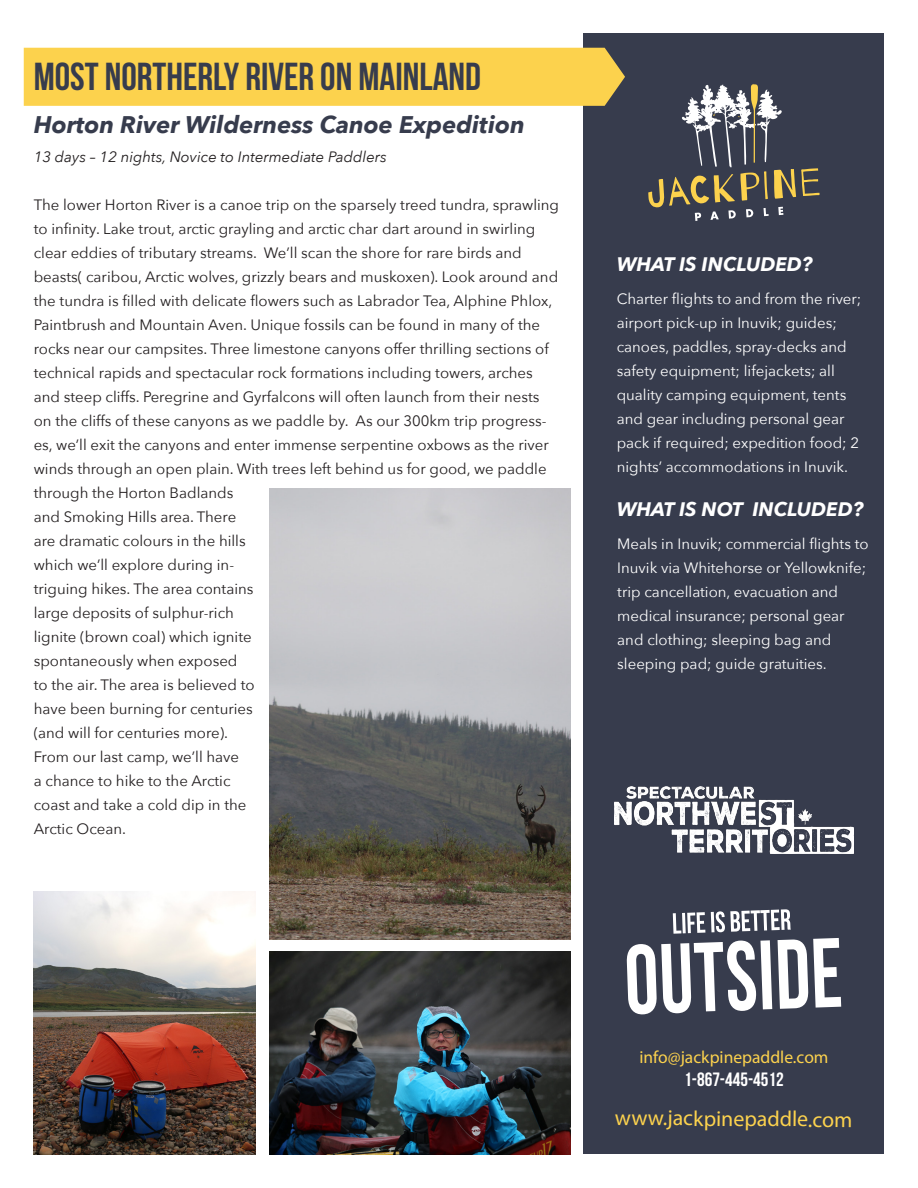
<style>
.page{position:relative;width:918px;height:1188px;background:#fff}
.page>*{position:absolute;margin:0;border:0;box-sizing:border-box;transform-origin:0 0}
.t1{font:700 39px "Bebas Neue";color:#373c4d}
.t2{font:italic 700 24px "Avenir Next";color:#373c4d}
.t3{font:21.9px "Myriad Pro";color:#fcd24d}
.t4{font:italic 700 19.5px "Avenir Next";color:#fff}
.t5{font:700 19.2px "Bebas Neue";color:#fff}
.t6{font:17.55px "Myriad Pro";color:#fcd24d}
.t7{font:15px/24px "Avenir Next";color:#231f20}
.t8{font:15px/24px "Avenir Next";color:#fff}
.t9{font:italic 15px "Avenir Next";color:#231f20}
</style>
<div class="page">
<div style="left:584px;top:34px;width:300px;height:1120px;background:#373c4d"></div>
<img style="left:269px;top:952px;width:301px;height:202px">
<div style="left:24px;top:48px;width:601px;height:58px;background:#fcd24d"></div>
<svg style="left:626px;top:909px;width:215px;height:106px"></svg>
<img style="left:269px;top:489px;width:301px;height:450px">
<img style="left:34px;top:891px;width:222px;height:263px">
<svg style="left:648px;top:84px;width:172px;height:137px"></svg>
<img style="left:615px;top:786px;width:238px;height:67px">
<p class="t1" style="left:34px;top:55px;width:449px">MOST NORTHERLY RIVER ON MAINLAND</p>
<p class="t2" style="left:34px;top:110px;width:493px">Horton River Wilderness Canoe Expedition</p>
<p class="t9" style="left:34px;top:148px;width:354px">13 days – 12 nights, Novice to Intermediate Paddlers</p>
<p class="t7" style="left:34px;top:193px;width:527px">The lower Horton River is a canoe trip on the sparsely treed tundra, sprawling to infinity. Lake trout, arctic grayling and arctic char dart around in swirling clear eddies of tributary streams. We’ll scan the shore for rare birds and beasts( caribou, Arctic wolves, grizzly bears and muskoxen). Look around and the tundra is filled with delicate flowers such as Labrador Tea, Alphine Phlox, Paintbrush and Mountain Aven. Unique fossils can be found in many of the rocks near our campsites. Three limestone canyons offer thrilling sections of technical rapids and spectacular rock formations including towers, arches and steep cliffs. Peregrine and Gyrfalcons will often launch from their nests on the cliffs of these canyons as we paddle by. As our 300km trip progress&shy;es, we’ll exit the canyons and enter immense serpentine oxbows as the river winds through an open plain. With trees left behind us for good, we paddle through the Horton Badlands<br>and Smoking Hills area. There<br>are dramatic colours in the hills<br>which we’ll explore during in-<br>triguing hikes. The area contains<br>large deposits of sulphur-rich<br>lignite (brown coal) which ignite<br>spontaneously when exposed<br>to the air. The area is believed to<br>have been burning for centuries<br>(and will for centuries more).<br>From our last camp, we’ll have<br>a chance to hike to the Arctic<br>coast and take a cold dip in the<br>Arctic Ocean.</p>
<p class="t4" style="left:617px;top:253px;width:197px">WHAT IS INCLUDED?</p>
<p class="t8" style="left:617px;top:287px;width:246px">Charter flights to and from the river; airport pick-up in Inuvik; guides; canoes, paddles, spray-decks and safety equipment; lifejackets; all quality camping equipment, tents and gear including personal gear pack if required; expedition food; 2 nights’ accommodations in Inuvik.</p>
<p class="t4" style="left:617px;top:497px;width:248px">WHAT IS NOT INCLUDED?</p>
<p class="t8" style="left:617px;top:532px;width:253px">Meals in Inuvik; commercial flights to Inuvik via Whitehorse or Yellowknife; trip cancellation, evacuation and medical insurance; personal gear and clothing; sleeping bag and sleeping pad; guide gratuities.</p>
<p class="t6" style="left:640px;top:1047px;width:191px">info@jackpinepaddle.com</p>
<p class="t5" style="left:684px;top:1069px;width:101px">1-867-445-4512</p>
<p class="t3" style="left:615px;top:1103px;width:239px;rotate:1deg">www.jackpinepaddle.com</p>
</div>
